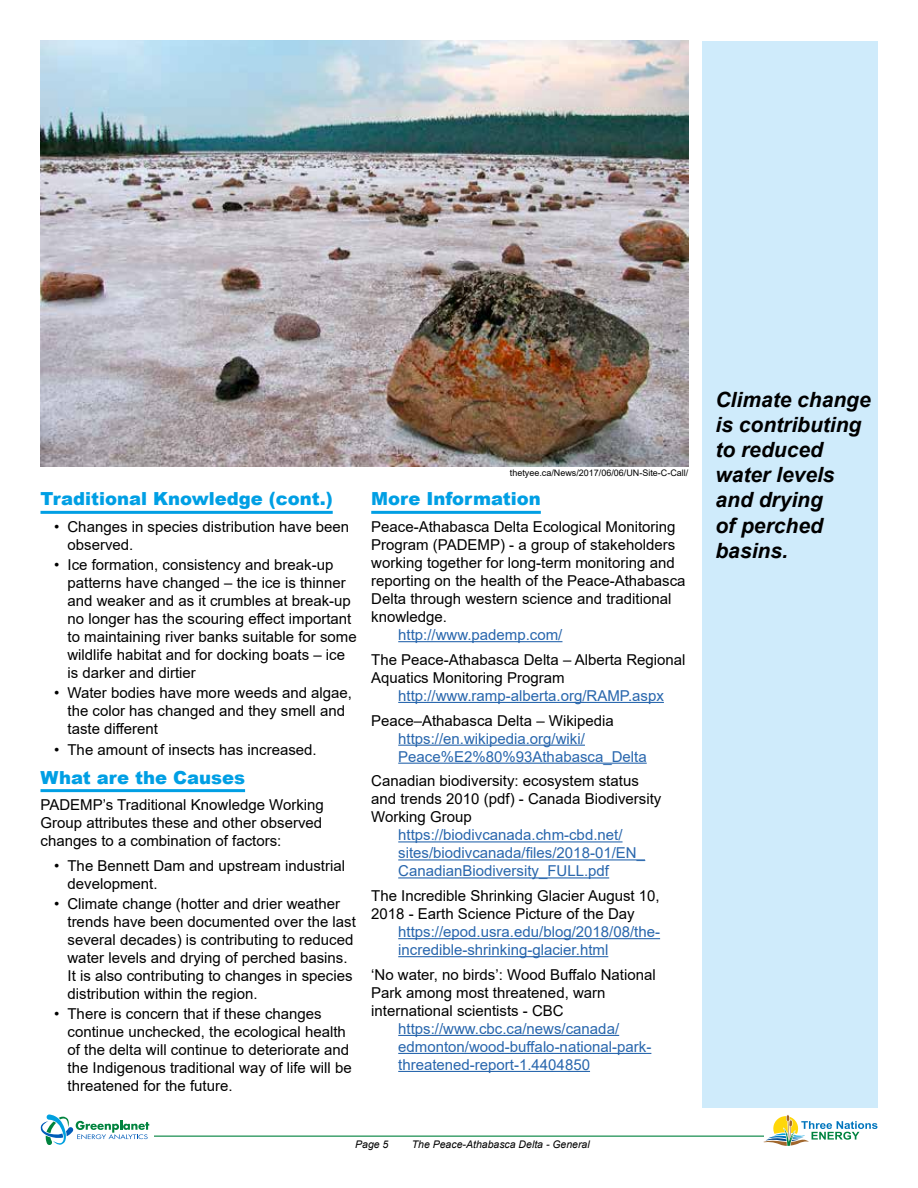
<style>
.page{position:relative;width:918px;height:1188px;background:#fff}
.page>*{position:absolute;margin:0;border:0;box-sizing:border-box;transform-origin:0 0}
.t1{font:italic 700 21px/25.2px "Arial";color:#000}
.t2{font:900 18px "Arial";color:#009fe4}
.t3{font:15px/18px "Arial";color:#000}
.t4{font:15px/18px "Arial";color:#2866ad}
.t5{font:italic 10.5px "Arial";color:#000}
.t6{font:9px "Arial";color:#000}
</style>
<div class="page">
<hr style="left:41px;top:1136px;width:837px;height:1px;background:#00833e">
<div style="left:41px;top:1113px;width:113px;height:34px;background:#fff"></div>
<svg style="left:40px;top:1114px;width:109px;height:31px"></svg>
<svg style="left:764px;top:1115px;width:114px;height:31px"></svg>
<hr style="left:41px;top:511px;width:292px;height:3px;background:#009fe4">
<hr style="left:41px;top:789px;width:204px;height:3px;background:#009fe4">
<hr style="left:371px;top:511px;width:170px;height:3px;background:#009fe4">
<hr style="left:398px;top:641px;width:164px;height:1px;background:#2866ad">
<hr style="left:398px;top:702px;width:266px;height:1px;background:#2866ad">
<hr style="left:398px;top:745px;width:187px;height:1px;background:#2866ad">
<hr style="left:398px;top:763px;width:249px;height:1px;background:#2866ad">
<hr style="left:398px;top:841px;width:225px;height:1px;background:#2866ad">
<hr style="left:398px;top:859px;width:247px;height:1px;background:#2866ad">
<hr style="left:398px;top:877px;width:211px;height:1px;background:#2866ad">
<hr style="left:398px;top:938px;width:262px;height:1px;background:#2866ad">
<hr style="left:398px;top:956px;width:210px;height:1px;background:#2866ad">
<hr style="left:398px;top:1035px;width:221px;height:1px;background:#2866ad">
<hr style="left:398px;top:1053px;width:253px;height:1px;background:#2866ad">
<hr style="left:398px;top:1071px;width:192px;height:1px;background:#2866ad">
<div style="left:702px;top:41px;width:176px;height:1067px;background:#cfebfb"></div>
<img style="left:40px;top:40px;width:648px;height:427px">
<p class="t2" style="left:40px;top:492px;width:294px">Traditional Knowledge (cont.)</p>
<p class="t3" style="left:68px;top:519px;width:283px;text-indent:-14px">• Changes in species distribution have been observed.</p>
<p class="t3" style="left:68px;top:557px;width:291px;text-indent:-14px">• Ice formation, consistency and break-up patterns have changed – the ice is thinner and weaker and as it crumbles at break-up no longer has the scouring effect important to maintaining river banks suitable for some wildlife habitat and for docking boats – ice is darker and dirtier</p>
<p class="t3" style="left:68px;top:686px;width:286px;text-indent:-14px">• Water bodies have more weeds and algae, the color has changed and they smell and taste different</p>
<p class="t3" style="left:54px;top:742px;width:264px">• The amount of insects has increased.</p>
<p class="t2" style="left:40px;top:771px;width:206px">What are the Causes</p>
<p class="t3" style="left:40px;top:797px;width:285px;text-align:justify">PADEMP’s Traditional Knowledge Working Group attributes these and other observed changes to a combination of factors:</p>
<p class="t3" style="left:68px;top:858px;width:279px;text-indent:-14px">• The Bennett Dam and upstream industrial development.</p>
<p class="t3" style="left:68px;top:896px;width:290px;text-indent:-14px">• Climate change (hotter and drier weather trends have been documented over the last several decades) is contributing to reduced water levels and drying of perched basins.<br>It is also contributing to changes in species distribution within the region.</p>
<p class="t3" style="left:68px;top:1007px;width:286px;text-indent:-14px">• There is concern that if these changes continue unchecked, the ecological health of the delta will continue to deteriorate and the Indigenous traditional way of life will be threatened for the future.</p>
<p class="t6" style="left:510px;top:467px;width:180px">thetyee.ca/News/2017/06/06/UN-Site-C-Call/</p>
<p class="t2" style="left:371px;top:486px;width:171px">More Information</p>
<p class="t3" style="left:371px;top:519px;width:316px">Peace-Athabasca Delta Ecological Monitoring Program (PADEMP) - a group of stakeholders working together for long-term monitoring and reporting on the health of the Peace-Athabasca Delta through western science and traditional knowledge.</p>
<p class="t4" style="left:398px;top:627px;width:166px">http://www.pademp.com/</p>
<p class="t3" style="left:371px;top:652px;width:316px">The Peace-Athabasca Delta – Alberta Regional<br>Aquatics Monitoring Program</p>
<p class="t4" style="left:398px;top:688px;width:267px">http://www.ramp-alberta.org/RAMP.aspx</p>
<p class="t3" style="left:371px;top:713px;width:244px">Peace–Athabasca Delta – Wikipedia</p>
<p class="t4" style="left:398px;top:731px;width:250px">https://en.wikipedia.org/wiki/<br>Peace%E2%80%93Athabasca_Delta</p>
<p class="t3" style="left:371px;top:773px;width:292px">Canadian biodiversity: ecosystem status and trends 2010 (pdf) - Canada Biodiversity<br>Working Group</p>
<p class="t4" style="left:398px;top:827px;width:248px">https://biodivcanada.chm-cbd.net/ sites/biodivcanada/files/2018-01/EN_<br>CanadianBiodiversity_FULL.pdf</p>
<p class="t3" style="left:371px;top:888px;width:290px">The Incredible Shrinking Glacier August 10,<br>2018 - Earth Science Picture of the Day</p>
<p class="t4" style="left:398px;top:924px;width:263px">https://epod.usra.edu/blog/2018/08/the&shy;incredible-shrinking-glacier.html</p>
<p class="t3" style="left:371px;top:965px;width:286px">‘No water, no birds’: Wood Buffalo National<br>Park among most threatened, warn international scientists - CBC</p>
<p class="t4" style="left:398px;top:1021px;width:255px">https://www.cbc.ca/news/canada/ edmonton/wood-buffalo-national-park&shy;threatened-report-1.4404850</p>
<p class="t5" style="left:355px;top:1140px;width:35px">Page 5</p>
<p class="t5" style="left:412px;top:1140px;width:179px">The Peace-Athabasca Delta - General</p>
<h1 class="t1" style="left:716px;top:389px;width:157px">Climate change is contributing to reduced water levels and drying<br>of perched basins.</h1>
</div>
